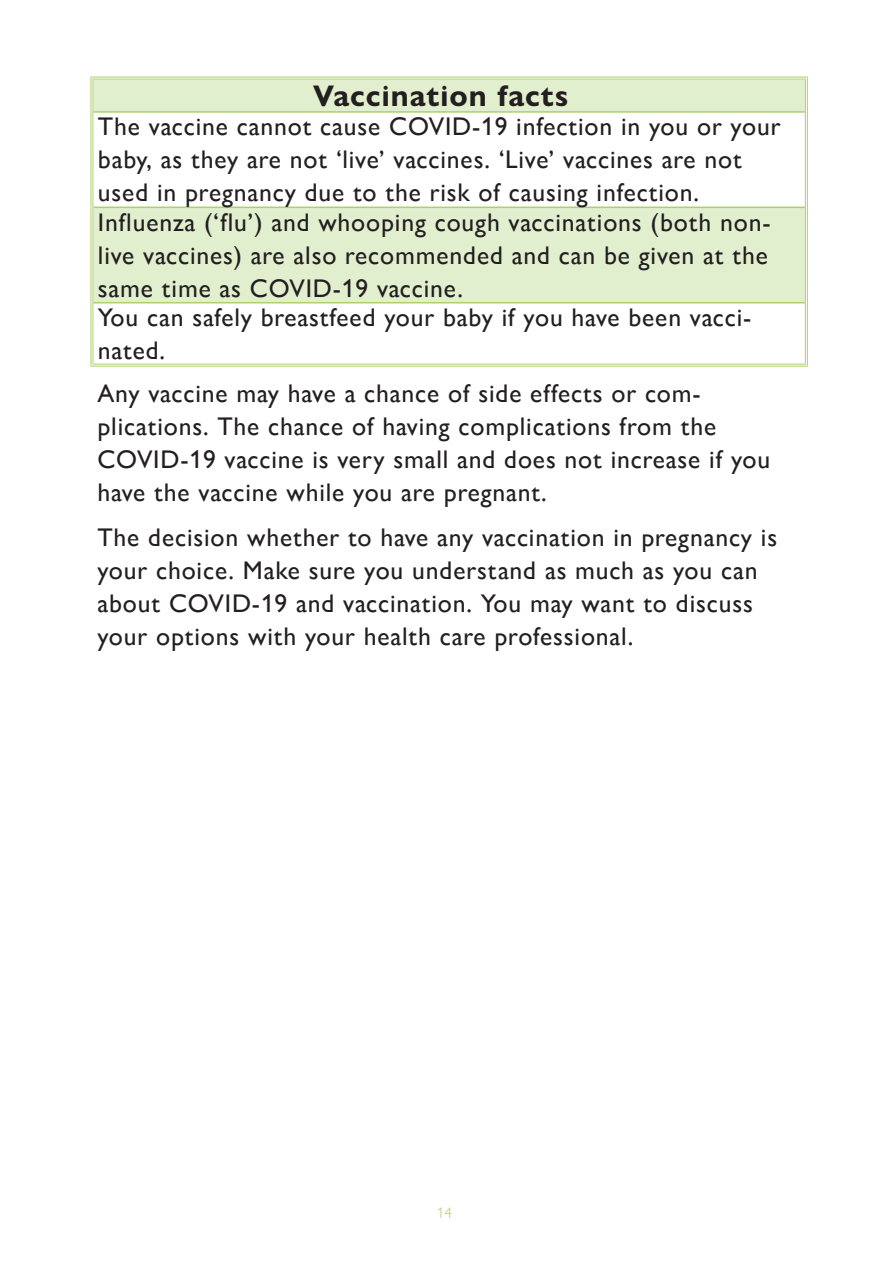
<style>
.page{position:relative;width:893px;height:1263px;background:#fff}
.page>*{position:absolute;margin:0;border:0;box-sizing:border-box;transform-origin:0 0}
.heading_1{font:700 30px "Gill Sans Nova";letter-spacing:.035em;color:#231f20}
.heading_1-2{font:25.5px/33px "Gill Sans Nova";letter-spacing:.035em;color:#231f20}
.t1{font:300 15px "Gill Sans Nova";color:#abd26a}
</style>
<div class="page">
<div style="left:93px;top:80px;width:712px;height:31px;background:#e2efcf"></div>
<svg style="left:93px;top:113px;width:712px;height:251px"></svg>
<hr style="left:93px;top:207px;width:712px;height:1px;background:#abd26a">
<hr style="left:93px;top:302px;width:712px;height:1px;background:#abd26a">
<hr style="left:93px;top:111px;width:712px;height:2px;background:#abd26a">
<hr style="left:90px;top:77px;width:718px;height:1px;background:#abd26a">
<hr style="left:92px;top:79px;width:714px;height:1px;background:#abd26a">
<hr style="left:90px;top:78px;width:1px;height:34px;background:#abd26a">
<hr style="left:92px;top:80px;width:1px;height:32px;background:#abd26a">
<hr style="left:805px;top:80px;width:1px;height:32px;background:#abd26a">
<hr style="left:807px;top:78px;width:1px;height:34px;background:#abd26a">
<hr style="left:90px;top:112px;width:1px;height:95px;background:#abd26a">
<hr style="left:92px;top:112px;width:1px;height:95px;background:#abd26a">
<hr style="left:805px;top:112px;width:1px;height:95px;background:#abd26a">
<hr style="left:807px;top:112px;width:1px;height:95px;background:#abd26a">
<hr style="left:90px;top:207px;width:1px;height:96px;background:#abd26a">
<hr style="left:92px;top:207px;width:1px;height:96px;background:#abd26a">
<hr style="left:805px;top:207px;width:1px;height:96px;background:#abd26a">
<hr style="left:807px;top:207px;width:1px;height:96px;background:#abd26a">
<hr style="left:90px;top:303px;width:1px;height:63px;background:#abd26a">
<hr style="left:92px;top:303px;width:1px;height:61px;background:#abd26a">
<hr style="left:805px;top:303px;width:1px;height:61px;background:#abd26a">
<hr style="left:807px;top:303px;width:1px;height:63px;background:#abd26a">
<hr style="left:92px;top:364px;width:714px;height:1px;background:#abd26a">
<hr style="left:90px;top:366px;width:718px;height:1px;background:#abd26a">
<p class="heading_1" style="left:313px;top:77px;width:257px">Vaccination facts</p>
<p class="heading_1-2" style="left:98px;top:110px;width:684px">The vaccine cannot cause COVID-19 infection in you or your baby, as they are not ‘live’ vaccines. ‘Live’ vaccines are not used in pregnancy due to the risk of causing infection.</p>
<p class="heading_1-2" style="left:98px;top:206px;width:674px;text-align:justify">Influenza (‘flu’) and whooping cough vaccinations (both non&shy;live vaccines) are also recommended and can be given at the same time as COVID-19 vaccine.</p>
<p class="heading_1-2" style="left:98px;top:301px;width:655px">You can safely breastfeed your baby if you have been vacci&shy;nated.</p>
<p class="heading_1-2" style="left:97px;top:377px;width:674px">Any vaccine may have a chance of side effects or com&shy;plications. The chance of having complications from the COVID-19 vaccine is very small and does not increase if you have the vaccine while you are pregnant.</p>
<p class="heading_1-2" style="left:97px;top:521px;width:681px">The decision whether to have any vaccination in pregnancy is your choice. Make sure you understand as much as you can about COVID-19 and vaccination. You may want to discuss your options with your health care professional.</p>
<p class="t1" style="left:437px;top:1204px;width:16px">14</p>
</div>
